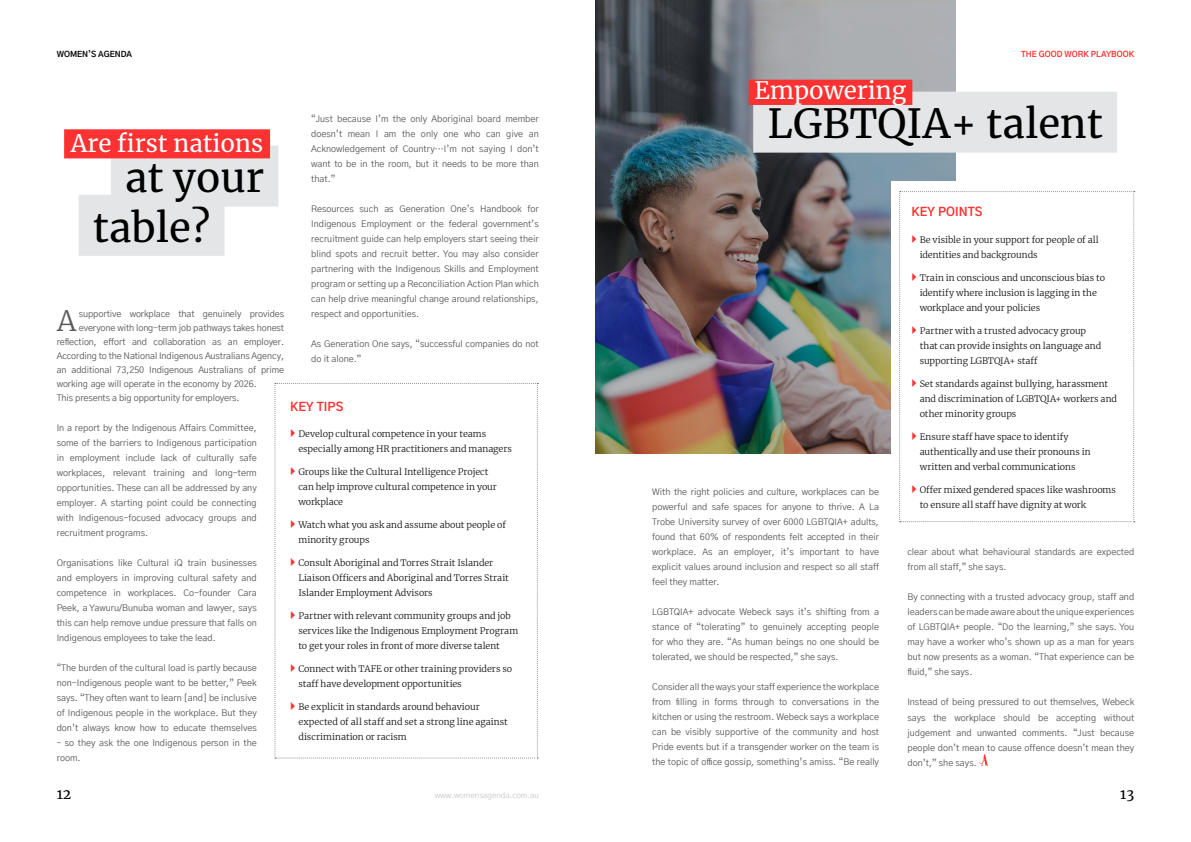
<style>
.page{position:relative;width:1191px;height:842px;background:#fff}
.page>*{position:absolute;margin:0;border:0;box-sizing:border-box;transform-origin:0 0}
.t1{font:40px "Merriweather";color:#000}
.t2{font:300 27.8px "Merriweather";color:#5a5a5a}
.t3{font:24px "Merriweather";color:#fff}
.t4{font:14px "Merriweather";color:#000}
.t5{font:700 12px "Gothic A1";color:#fc3131}
.t6{font:9px/15px "Gothic A1";color:#5a5a5a;text-align:justify}
.t7{font:300 9px/15px "Merriweather";letter-spacing:-.005em;color:#141414}
.t8{font:300 8px "Gothic A1";color:#bcbec0}
.t9{font:700 8px "Gothic A1";color:#fc3131}
.t10{font:700 8px "Gothic A1";color:#000}
</style>
<div class="page">
<img style="left:595px;top:0;width:360px;height:454px">
<div style="left:79px;top:195px;width:145px;height:61px;background:#e4e5e6"></div>
<div style="left:111px;top:146px;width:167px;height:61px;background:#e4e5e6"></div>
<div style="left:64px;top:129px;width:206px;height:29px;background:#fc3131"></div>
<div style="left:891px;top:181px;width:247px;height:353px;background:#fff"></div>
<svg style="left:979px;top:754px;width:9px;height:11px"></svg>
<div style="left:753px;top:92px;width:364px;height:61px;background:#e4e5e6"></div>
<div style="left:748px;top:80px;width:164px;height:25px;background:#fc3131"></div>
<svg style="left:274px;top:383px;width:264px;height:375px"></svg>
<svg style="left:899px;top:191px;width:235px;height:331px"></svg>
<p class="t10" style="left:57px;top:50px;width:77px">WOMEN’S AGENDA</p>
<p class="t9" style="left:1021px;top:50px;width:115px">THE GOOD WORK PLAYBOOK</p>
<p class="t6" style="left:311px;top:112px;width:229px">“Just because I’m the only Aboriginal board member doesn’t mean I am the only one who can give an Acknowledgement of Country…I’m not saying I don’t want to be in the room, but it needs to be more than that.”</p>
<p class="t6" style="left:311px;top:202px;width:229px">Resources such as Generation One’s Handbook for Indigenous Employment or the federal government’s recruitment guide can help employers start seeing their blind spots and recruit better. You may also consider partnering with the Indigenous Skills and Employment program or setting up a Reconciliation Action Plan which can help drive meaningful change around relationships, respect and opportunities.</p>
<p class="t6" style="left:311px;top:337px;width:229px">As Generation One says, “successful companies do not do it alone.”</p>
<h3 class="t3" style="left:71px;top:130px;width:194px">Are first nations</h3>
<h1 class="t1" style="left:125px;top:156px;width:141px">at your</h1>
<h1 class="t1" style="left:93px;top:205px;width:119px">table?</h1>
<h2 class="t2" style="left:57px;top:307px;width:21px">A</h2>
<p class="t6" style="left:79px;top:306px;width:207px">supportive workplace that genuinely provides</p>
<p class="t6" style="left:79px;top:320px;width:207px">everyone with long-term job pathways takes honest</p>
<p class="t6" style="left:57px;top:334px;width:229px">reflection, effort and collaboration as an employer.</p>
<p class="t6" style="left:57px;top:348px;width:229px">According to the National Indigenous Australians Agency,</p>
<p class="t6" style="left:57px;top:362px;width:229px">an additional 73,250 Indigenous Australians of prime</p>
<p class="t6" style="left:57px;top:376px;width:202px">working age will operate in the economy by 2026.</p>
<p class="t6" style="left:57px;top:390px;width:184px">This presents a big opportunity for employers.</p>
<p class="t6" style="left:57px;top:420px;width:201px">In a report by the Indigenous Affairs Committee, some of the barriers to Indigenous participation in employment include lack of culturally safe workplaces, relevant training and long-term opportunities. These can all be addressed by any employer. A starting point could be connecting with Indigenous-focused advocacy groups and recruitment programs.</p>
<p class="t6" style="left:57px;top:555px;width:201px">Organisations like Cultural iQ train businesses and employers in improving cultural safety and competence in workplaces. Co-founder Cara Peek, a Yawuru/Bunuba woman and lawyer, says this can help remove undue pressure that falls on Indigenous employees to take the lead.</p>
<p class="t6" style="left:57px;top:660px;width:201px">“The burden of the cultural load is partly because non-Indigenous people want to be better,” Peek says. “They often want to learn [and] be inclusive of Indigenous people in the workplace. But they don’t always know how to educate themselves</p>
<p class="t6" style="left:57px;top:735px;width:201px">– so they ask the one Indigenous person in the room.</p>
<h3 class="t5" style="left:290px;top:401px;width:55px">KEY TIPS</h3>
<p class="t7" style="left:298px;top:427px;width:215px">Develop cultural competence in your teams especially among HR practitioners and managers</p>
<p class="t7" style="left:298px;top:465px;width:200px">Groups like the Cultural Intelligence Project can help improve cultural competence in your workplace</p>
<p class="t7" style="left:298px;top:518px;width:209px">Watch what you ask and assume about people of minority groups</p>
<p class="t7" style="left:298px;top:556px;width:212px">Consult Aboriginal and Torres Strait Islander<br>Liaison Officers and Aboriginal and Torres Strait<br>Islander Employment Advisors</p>
<p class="t7" style="left:298px;top:609px;width:221px">Partner with relevant community groups and job services like the Indigenous Employment Program to get your roles in front of more diverse talent</p>
<p class="t7" style="left:298px;top:662px;width:215px">Connect with TAFE or other training providers so staff have development opportunities</p>
<p class="t7" style="left:298px;top:700px;width:211px">Be explicit in standards around behaviour expected of all staff and set a strong line against discrimination or racism</p>
<h3 class="t3" style="left:754px;top:77px;width:153px">Empowering</h3>
<h1 class="t1" style="left:767px;top:102px;width:337px">LGBTQIA+ talent</h1>
<p class="t6" style="left:652px;top:485px;width:228px">With the right policies and culture, workplaces can be powerful and safe spaces for anyone to thrive. A La Trobe University survey of over 6000 LGBTQIA+ adults, found that 60% of respondents felt accepted in their workplace. As an employer, it’s important to have explicit values around inclusion and respect so all staff feel they matter.</p>
<p class="t6" style="left:652px;top:605px;width:228px">LGBTQIA+ advocate Webeck says it’s shifting from a stance of “tolerating” to genuinely accepting people for who they are. “As human beings no one should be tolerated, we should be respected,” she says.</p>
<p class="t6" style="left:652px;top:679px;width:228px">Consider all the ways your staff experience the workplace from filling in forms through to conversations in the kitchen or using the restroom. Webeck says a workplace can be visibly supportive of the community and host Pride events but if a transgender worker on the team is the topic of office gossip, something’s amiss. “Be really</p>
<h3 class="t5" style="left:911px;top:205px;width:73px">KEY POINTS</h3>
<p class="t7" style="left:919px;top:233px;width:181px">Be visible in your support for people of all identities and backgrounds</p>
<p class="t7" style="left:919px;top:271px;width:187px">Train in conscious and unconscious bias to identify where inclusion is lagging in the workplace and your policies</p>
<p class="t7" style="left:919px;top:324px;width:183px">Partner with a trusted advocacy group that can provide insights on language and supporting LGBTQIA+ staff</p>
<p class="t7" style="left:919px;top:377px;width:199px">Set standards against bullying, harassment and discrimination of LGBTQIA+ workers and other minority groups</p>
<p class="t7" style="left:919px;top:430px;width:173px">Ensure staff have space to identify authentically and use their pronouns in written and verbal communications</p>
<p class="t7" style="left:919px;top:483px;width:198px">Offer mixed gendered spaces like washrooms to ensure all staff have dignity at work</p>
<p class="t6" style="left:907px;top:544px;width:228px">clear about what behavioural standards are expected from all staff,” she says.</p>
<p class="t6" style="left:907px;top:590px;width:228px">By connecting with a trusted advocacy group, staff and leaders can be made aware about the unique experiences of LGBTQIA+ people. “Do the learning,” she says. You may have a worker who’s shown up as a man for years but now presents as a woman. “That experience can be fluid,” she says.</p>
<p class="t6" style="left:907px;top:695px;width:228px">Instead of being pressured to out themselves, Webeck says the workplace should be accepting without judgement and unwanted comments. “Just because people don’t mean to cause offence doesn’t mean they don’t,” she says.</p>
<h3 class="t4" style="left:57px;top:786px;width:16px">12</h3>
<p class="t8" style="left:435px;top:792px;width:105px">www.womensagenda.com.au</p>
<h3 class="t4" style="left:1120px;top:786px;width:15px">13</h3>
</div>
